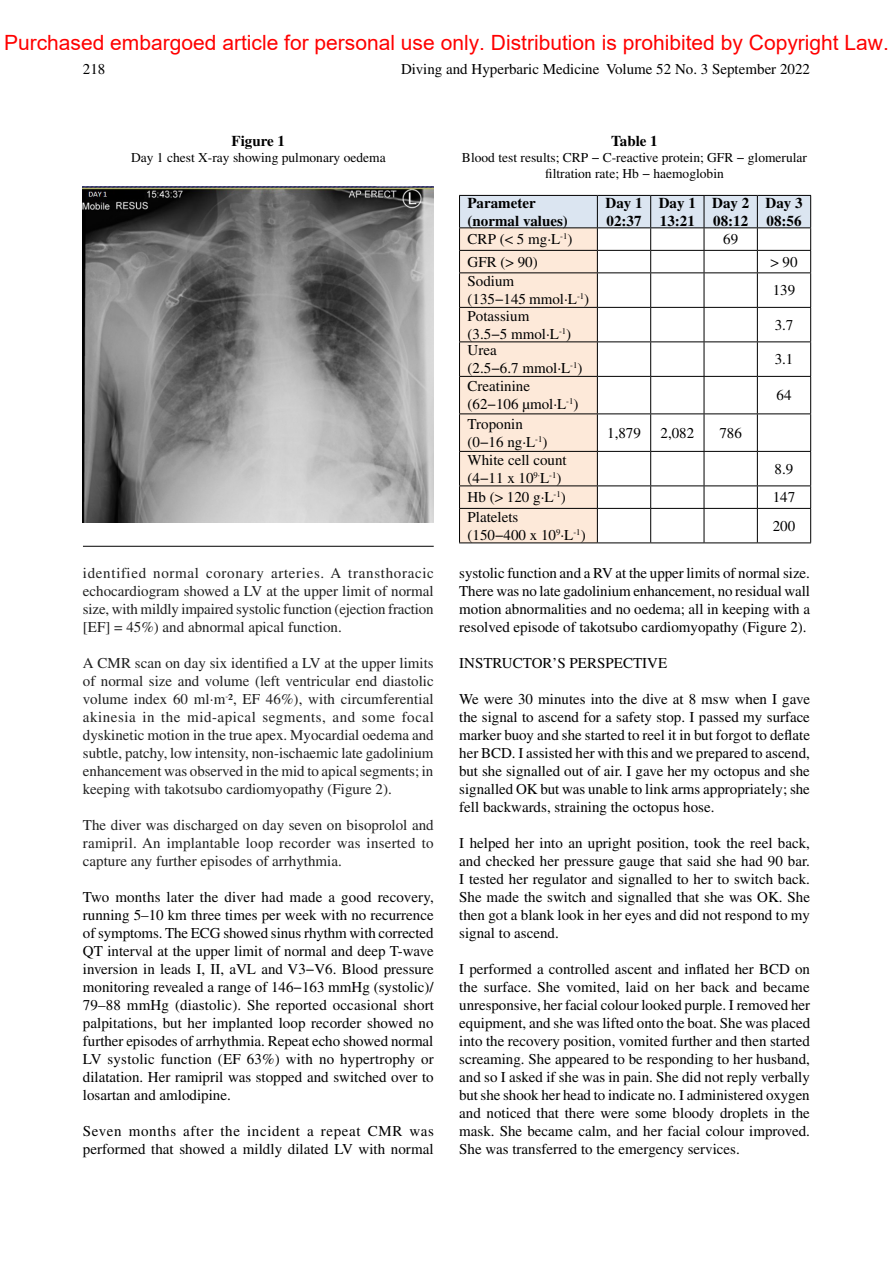
<style>
.page{position:relative;width:893px;height:1263px;background:#fff}
.page>*{position:absolute;margin:0;border:0;box-sizing:border-box;transform-origin:0 0}
.t1{font:21px "Arial";color:#f00}
.Body_text{font:15px/18px "Times LT Std";color:#000;text-align:justify}
.Body_text-2{font:15px/18px "Times LT Std";color:#1f1f1f;text-align:justify}
.Body_text-3{font:700 15px "Times LT Std";color:#000}
.Table_header{font:700 15px "Times LT Std";color:#000}
.Table_header-2{font:13.5px/16.2px "Times LT Std";color:#000;text-align:center}
</style>
<div class="page">
<img style="left:83px;top:187px;width:351px;height:335px">
<svg style="left:459px;top:195px;width:352px;height:348px"></svg>
<hr style="left:597px;top:509px;width:1px;height:33px;background:#000">
<hr style="left:650px;top:509px;width:1px;height:33px;background:#000">
<hr style="left:704px;top:509px;width:1px;height:33px;background:#000">
<hr style="left:757px;top:509px;width:1px;height:33px;background:#000">
<hr style="left:810px;top:509px;width:1px;height:33px;background:#000">
<hr style="left:83px;top:546px;width:351px;height:1px;background:#000">
<h1 class="t1" style="left:4px;top:28px;width:886px">Purchased embargoed article for personal use only. Distribution is prohibited by Copyright Law.</h1>
<p class="Body_text" style="left:83px;top:60px;width:24px">218</p>
<p class="Body_text" style="left:401px;top:60px;width:410px">Diving and Hyperbaric Medicine Volume 52 No. 3 September 2022</p>
<p class="Table_header" style="left:232px;top:132px;width:55px">Figure 1</p>
<p class="Table_header-2" style="left:131px;top:149px;width:256px">Day 1 chest X-ray showing pulmonary oedema</p>
<p class="Body_text-2" style="left:83px;top:563px;width:352px">identified normal coronary arteries. A transthoracic echocardiogram showed a LV at the upper limit of normal size, with mildly impaired systolic function (ejection fraction [EF] = 45%) and abnormal apical function.</p>
<p class="Body_text-2" style="left:83px;top:653px;width:352px">A CMR scan on day six identified a LV at the upper limits of normal size and volume (left ventricular end diastolic volume index 60 ml·m<sup>-</sup>², EF 46%), with circumferential akinesia in the mid-apical segments, and some focal dyskinetic motion in the true apex. Myocardial oedema and subtle, patchy, low intensity, non-ischaemic late gadolinium enhancement was observed in the mid to apical segments; in keeping with takotsubo cardiomyopathy (Figure 2).</p>
<p class="Body_text-2" style="left:83px;top:815px;width:352px">The diver was discharged on day seven on bisoprolol and ramipril. An implantable loop recorder was inserted to capture any further episodes of arrhythmia.</p>
<p class="Body_text" style="left:83px;top:887px;width:353px">Two months later the diver had made a good recovery, running 5–10 km three times per week with no recurrence of symptoms. The ECG showed sinus rhythm with corrected QT interval at the upper limit of normal and deep T-wave inversion in leads I, II, aVL and V3−V6. Blood pressure monitoring revealed a range of 146−163 mmHg (systolic)/ 79–88 mmHg (diastolic). She reported occasional short palpitations, but her implanted loop recorder showed no further episodes of arrhythmia. Repeat echo showed normal LV systolic function (EF 63%) with no hypertrophy or dilatation. Her ramipril was stopped and switched over to losartan and amlodipine.</p>
<p class="Body_text" style="left:83px;top:1121px;width:352px">Seven months after the incident a repeat CMR was performed that showed a mildly dilated LV with normal</p>
<p class="Table_header" style="left:611px;top:132px;width:48px">Table 1</p>
<p class="Table_header-2" style="left:462px;top:149px;width:347px">Blood test results; CRP − C-reactive protein; GFR − glomerular filtration rate; Hb − haemoglobin</p>
<p class="Body_text-3" style="left:468px;top:194px;width:70px">Parameter</p>
<p class="Body_text-3" style="left:468px;top:212px;width:102px">(normal values)</p>
<p class="Body_text-3" style="left:605px;top:194px;width:39px">Day 1</p>
<p class="Body_text-3" style="left:606px;top:212px;width:36px">02:37</p>
<p class="Body_text-3" style="left:659px;top:194px;width:39px">Day 1</p>
<p class="Body_text-3" style="left:660px;top:212px;width:36px">13:21</p>
<p class="Body_text-3" style="left:712px;top:194px;width:39px">Day 2</p>
<p class="Body_text-3" style="left:713px;top:212px;width:36px">08:12</p>
<p class="Body_text-3" style="left:765px;top:194px;width:39px">Day 3</p>
<p class="Body_text-3" style="left:766px;top:212px;width:36px">08:56</p>
<p class="Body_text" style="left:468px;top:230px;width:106px">CRP (&lt; 5 mg·L<sup>-1</sup>)</p>
<p class="Body_text" style="left:723px;top:230px;width:16px">69</p>
<p class="Body_text" style="left:468px;top:253px;width:72px">GFR (&gt; 90)</p>
<p class="Body_text" style="left:770px;top:253px;width:29px">&gt; 90</p>
<p class="Body_text" style="left:468px;top:272px;width:48px">Sodium</p>
<p class="Body_text" style="left:468px;top:290px;width:123px">(135−145 mmol·L<sup>-1</sup>)</p>
<p class="Body_text" style="left:773px;top:281px;width:24px">139</p>
<p class="Body_text" style="left:468px;top:307px;width:63px">Potassium</p>
<p class="Body_text" style="left:468px;top:325px;width:105px">(3.5−5 mmol·L<sup>-1</sup>)</p>
<p class="Body_text" style="left:468px;top:341px;width:31px">Urea</p>
<p class="Body_text" style="left:468px;top:359px;width:116px">(2.5−6.7 mmol·L<sup>-1</sup>)</p>
<p class="Body_text" style="left:468px;top:377px;width:64px">Creatinine</p>
<p class="Body_text" style="left:468px;top:395px;width:112px">(62−106 µmol·L<sup>-1</sup>)</p>
<p class="Body_text" style="left:468px;top:415px;width:57px">Troponin</p>
<p class="Body_text" style="left:468px;top:433px;width:81px">(0−16 ng·L<sup>-1</sup>)</p>
<p class="Body_text" style="left:468px;top:451px;width:101px">White cell count</p>
<p class="Body_text" style="left:468px;top:469px;width:95px">(4−11 x 10<sup>9·</sup>L<sup>-1</sup>)</p>
<p class="Body_text" style="left:607px;top:424px;width:35px">1,879</p>
<p class="Body_text" style="left:660px;top:424px;width:35px">2,082</p>
<p class="Body_text" style="left:719px;top:424px;width:24px">786</p>
<p class="Body_text" style="left:775px;top:316px;width:20px">3.7</p>
<p class="Body_text" style="left:775px;top:350px;width:20px">3.1</p>
<p class="Body_text" style="left:776px;top:386px;width:16px">64</p>
<p class="Body_text" style="left:775px;top:460px;width:20px">8.9</p>
<p class="Body_text" style="left:468px;top:488px;width:100px">Hb (&gt; 120 g·L<sup>-1</sup>)</p>
<p class="Body_text" style="left:773px;top:488px;width:24px">147</p>
<p class="Body_text" style="left:468px;top:508px;width:52px">Platelets</p>
<p class="Body_text" style="left:468px;top:526px;width:120px">(150−400 x 10<sup>9</sup>·L<sup>-1</sup>)</p>
<p class="Body_text" style="left:773px;top:517px;width:24px">200</p>
<p class="Body_text" style="left:459px;top:563px;width:352px">systolic function and a RV at the upper limits of normal size.<br>There was no late gadolinium enhancement, no residual wall motion abnormalities and no oedema; all in keeping with a resolved episode of takotsubo cardiomyopathy (Figure 2).</p>
<p class="Body_text" style="left:459px;top:653px;width:209px">INSTRUCTOR’S PERSPECTIVE</p>
<p class="Body_text" style="left:459px;top:689px;width:352px">We were 30 minutes into the dive at 8 msw when I gave the signal to ascend for a safety stop. I passed my surface marker buoy and she started to reel it in but forgot to deflate her BCD. I assisted her with this and we prepared to ascend, but she signalled out of air. I gave her my octopus and she signalled OK but was unable to link arms appropriately; she fell backwards, straining the octopus hose.</p>
<p class="Body_text" style="left:459px;top:833px;width:352px">I helped her into an upright position, took the reel back, and checked her pressure gauge that said she had 90 bar.<br>I tested her regulator and signalled to her to switch back.<br>She made the switch and signalled that she was OK. She then got a blank look in her eyes and did not respond to my signal to ascend.</p>
<p class="Body_text" style="left:459px;top:959px;width:353px">I performed a controlled ascent and inflated her BCD on the surface. She vomited, laid on her back and became unresponsive, her facial colour looked purple. I removed her equipment, and she was lifted onto the boat. She was placed into the recovery position, vomited further and then started screaming. She appeared to be responding to her husband, and so I asked if she was in pain. She did not reply verbally but she shook her head to indicate no. I administered oxygen and noticed that there were some bloody droplets in the mask. She became calm, and her facial colour improved.<br>She was transferred to the emergency services.</p>
</div>
